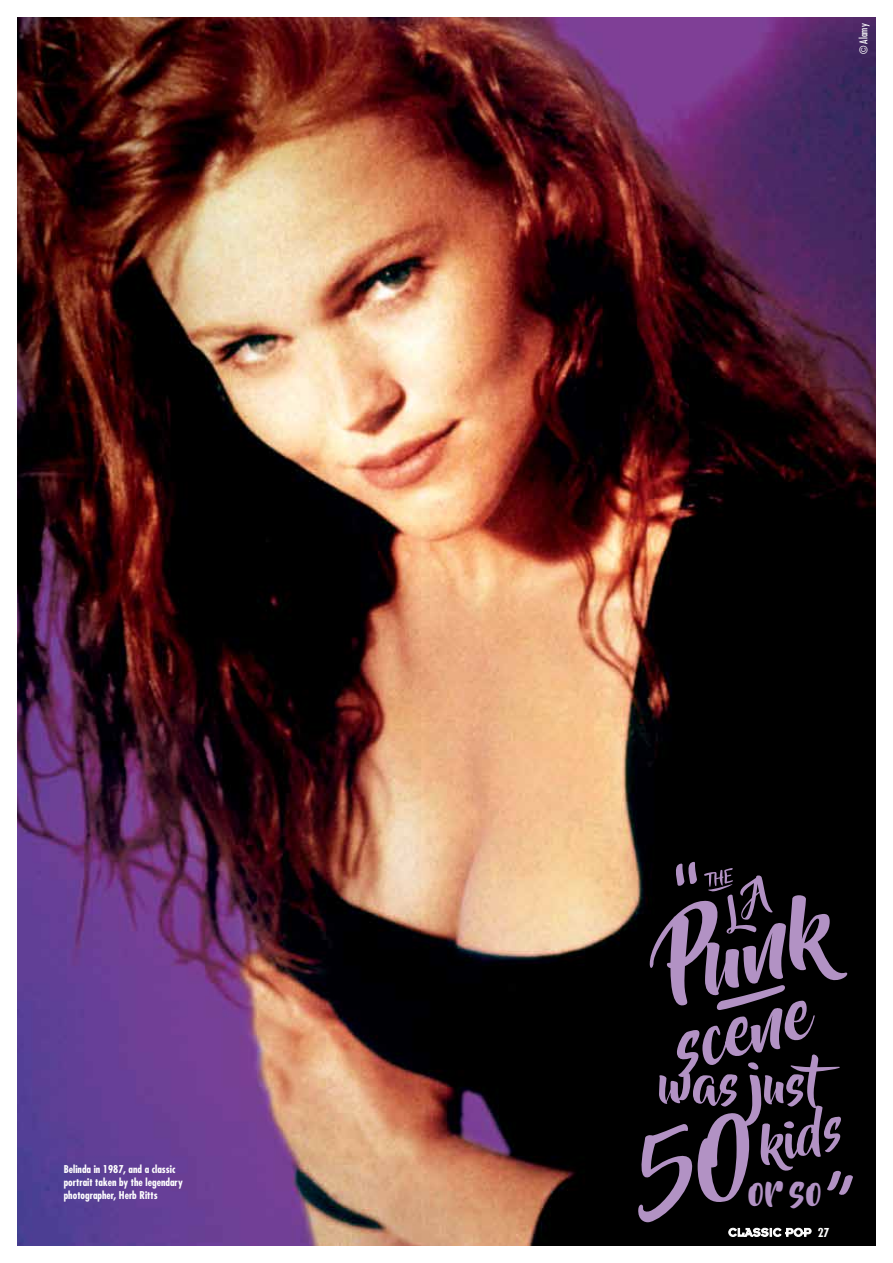
<style>
.page{position:relative;width:893px;height:1263px;background:#fff}
.page>*{position:absolute;margin:0;border:0;box-sizing:border-box;transform-origin:0 0}
.t1{font:43.8px "Beyond The Mountains";color:#b292c4}
.t2{font:700 condensed 12px "Futura Std";color:#fff}
.t3{font:700 condensed 10.5px/12.8px "Futura Std";color:#fff}
.t4{font:condensed 10.5px "Futura Std";color:#fff}
</style>
<div class="page">
<img style="left:17px;top:17px;width:859px;height:1229px">
<svg style="left:635px;top:861px;width:218px;height:376px;background:#2c2531"></svg>
<p class="t3" style="left:64px;top:1163px;width:121px">Belinda in 1987, and a classic portrait taken by the legendary photographer, Herb Ritts</p>
<p class="t4" style="left:857px;top:54px;width:32px;rotate:-90deg">© Alamy</p>
<h1 class="t1" style="left:748px;top:1165px;width:76px">or so</h1>
<p class="t2" style="left:818px;top:1225px;width:13px">27</p>
</div>
